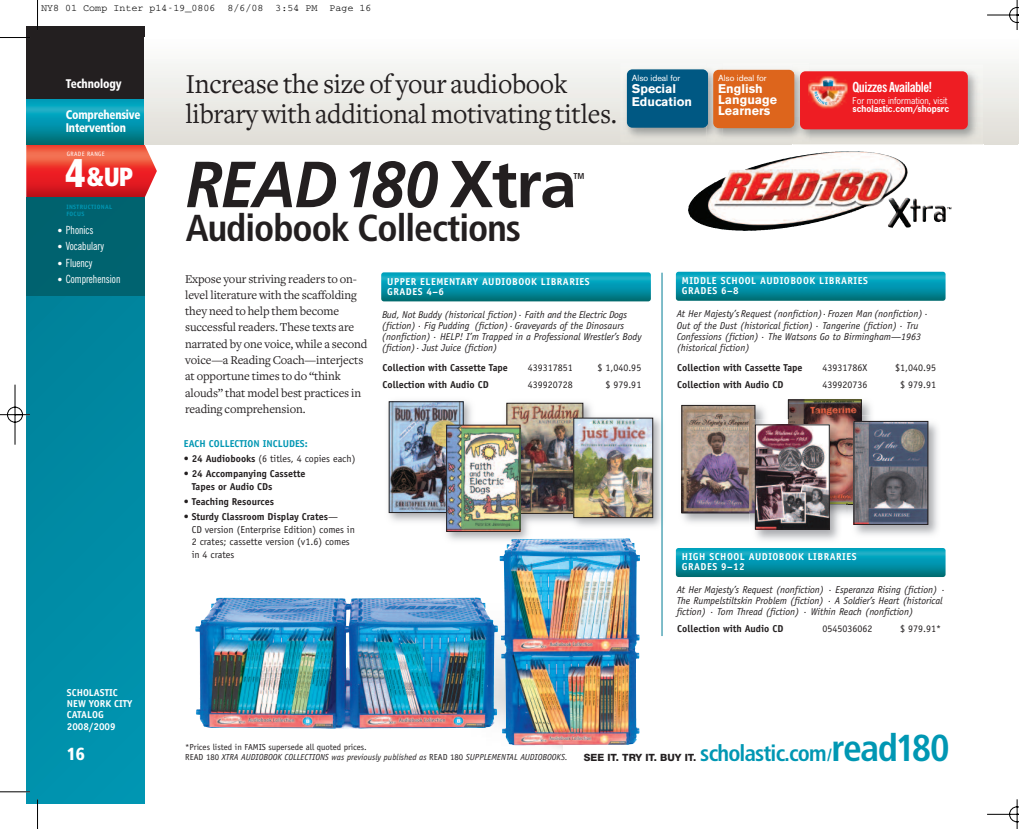
<style>
.page{position:relative;width:1019px;height:829px;background:#fff}
.page>*{position:absolute;margin:0;border:0;box-sizing:border-box;transform-origin:0 0}
.t1{font:italic 700 65px "Frutiger";letter-spacing:-.025em;color:#231f20;scale:.92 1}
.t2{font:700 condensed 37.5px "Frutiger";letter-spacing:-.025em;color:#231f20}
.t3{font:28.5px/29.9px "Freight Text";letter-spacing:-.01em;color:#231f20}
.t4{font:900 condensed 26.25px "Frutiger";color:#fff;scale:.95 1}
.t5{font:700 condensed 22.5px "Frutiger";letter-spacing:-.035em;color:#0097b3}
.t6{font:900 condensed 17.5px "Frutiger";color:#fff}
.t7{font:700 condensed 13.75px "News Gothic BT";letter-spacing:-.04em;color:#fff}
.t8{font:12.5px/16.2px "Freight Text";letter-spacing:-.01em;color:#231f20}
.t9{font:700 12.5px/11.2px "Akzidenz Grotesk BE";color:#fff}
.t10{font:900 condensed 12.5px/12.5px "Frutiger";letter-spacing:-.02em;color:#fff;scale:.9 1}
.t11{font:condensed 11.25px "News Gothic BT";color:#fff;scale:.95 1}
.t12{font:italic 10px/11.2px "Officina Sans";color:#231f20}
.t13{font:10px/12.5px "Officina Sans";color:#231f20}
.t14{font:700 10px/12.5px "Officina Sans";color:#231f20}
.t15{font:700 10px/10px "Officina Sans";letter-spacing:.05em;color:#fff}
.t16{font:10px "Courier";color:#000}
.t17{font:700 10px/11.2px "Officina Sans";color:#fff}
.t18{font:700 10px "Officina Sans";color:#0097b3}
.t19{font:800 10px "Helvetica Neue";color:#231f20}
.t20{font:italic 8.75px "Officina Sans";color:#231f20}
.t21{font:8.75px "Officina Sans";color:#231f20}
.t22{font:8.75px "Akzidenz Grotesk BE";color:#fff}
.t23{font:8.75px "News Gothic";letter-spacing:-.005em;color:#fff}
.t24{font:700 8.75px "News Gothic";letter-spacing:-.005em;color:#fff}
.t25{font:700 condensed 8.5px "Frutiger";color:#231f20}
.t26{font:700 6.25px/6.9px "Officina Sans";letter-spacing:.05em;color:#0097b3}
.t27{font:6.25px "Officina Sans";letter-spacing:.05em;color:#fff}
.s1{font-size:40px}
.s2{font-family:"Frutiger";font-weight:900;font-size:10px}
.s3{font-style:normal;font-size:66.25px}
.s4{font-weight:700}
.s5{font-style:normal}
.s6{font-size:17.5px}
.s7{font-size:37.5px}
</style>
<div class="page">
<hr style="left:1018px;top:0;width:1px;height:30px;background:#000">
<img style="left:0;top:0;width:1018px;height:828px">
<p class="t16" style="left:41px;top:5px;width:332px">NY8 01 Comp Inter p14-19_0806 8/6/08 3:54 PM Page 16</p>
<p class="t10" style="left:66px;top:78px;width:64px">Technology</p>
<p class="t10" style="left:66px;top:110px;width:84px">Comprehensive<br>Intervention</p>
<p class="t27" style="left:67px;top:151px;width:39px">GRADE RANGE</p>
<h3 class="t3" style="left:185px;top:68px;width:433px">Increase the size of your audiobook librarywith additional motivating titles.</h3>
<p class="t22" style="left:631px;top:75px;width:50px">Also ideal for</p>
<p class="t9" style="left:631px;top:84px;width:62px;line-height:12.5px">Special<br>Education</p>
<p class="t22" style="left:718px;top:75px;width:50px">Also ideal for</p>
<p class="t9" style="left:718px;top:83px;width:60px">English<br>Language<br>Learners</p>
<h3 class="t7" style="left:852px;top:82px;width:81px">Quizzes Available!</h3>
<p class="t23" style="left:852px;top:95px;width:96px">For more information, visit</p>
<p class="t24" style="left:852px;top:104px;width:98px">scholastic.com/shopsrc</p>
<h3 class="t4" style="left:66px;top:167px;width:73px"><span class="s1">4</span>&amp;UP</h3>
<p class="t26" style="left:66px;top:204px;width:47px">INSTRUCTIONAL<br>FOCUS</p>
<p class="t11" style="left:57px;top:226px;width:40px"><span class="s2">•</span> Phonics</p>
<p class="t11" style="left:57px;top:242px;width:51px"><span class="s2">•</span> Vocabulary</p>
<p class="t11" style="left:57px;top:258px;width:39px"><span class="s2">•</span> Fluency</p>
<p class="t11" style="left:57px;top:275px;width:68px"><span class="s2">•</span> Comprehension</p>
<p class="t17" style="left:67px;top:687px;width:67px">SCHOLASTIC<br>NEW YORK CITY<br>CATALOG<br>2008/2009</p>
<h3 class="t6" style="left:67px;top:747px;width:20px">16</h3>
<h1 class="t1" style="left:186px;top:158px;width:426px">READ180 <span class="s3">Xtra</span></h1>
<p class="t25" style="left:573px;top:172px;width:13px">TM</p>
<h2 class="t2" style="left:186px;top:213px;width:337px">Audiobook Collections</h2>
<p class="t8" style="left:185px;top:270px;width:184px">Expose your striving readers to on&shy;level literature with the scaffolding they need to help them become successful readers. These texts are narrated by one voice, while a second voice—a Reading Coach—interjects at opportune times to do “think alouds” that model best practices in reading comprehension.</p>
<p class="t18" style="left:184px;top:440px;width:125px">EACH COLLECTION INCLUDES:</p>
<p class="t13" style="left:184px;top:453px;width:173px"><span class="s4">• 24 Audiobooks</span> (6 titles, 4 copies each)</p>
<p class="t14" style="left:192px;top:468px;width:115px;text-indent:-8px">• 24 Accompanying Cassette<br>Tapes or Audio CDs</p>
<p class="t14" style="left:184px;top:496px;width:91px">• Teaching Resources</p>
<p class="t13" style="left:192px;top:511px;width:165px;text-indent:-8px"><span class="s4">• Sturdy Classroom Display Crates</span>—<br>CD version (Enterprise Edition) comes in<br>2 crates; cassette version (v1.6) comes in 4 crates</p>
<p class="t15" style="left:387px;top:277px;width:204px">UPPER ELEMENTARY AUDIOBOOK LIBRARIES<br>GRADES 4–6</p>
<p class="t15" style="left:681px;top:276px;width:187px">MIDDLE SCHOOL AUDIOBOOK LIBRARIES<br>GRADES 6–8</p>
<p class="t12" style="left:382px;top:309px;width:261px">Bud, Not Buddy (historical fiction)· Faith and the Electric Dogs (fiction)· Fig Pudding (fiction)· Graveyards of the Dinosaurs (nonfiction) · HELP! I’m Trapped in a Professional Wrestler’s Body (fiction)· Just Juice (fiction)</p>
<p class="t14" style="left:382px;top:362px;width:127px">Collection with Cassette Tape</p>
<p class="t13" style="left:527px;top:362px;width:46px">439317851</p>
<p class="t13" style="left:597px;top:362px;width:45px">$ 1,040.95</p>
<p class="t14" style="left:382px;top:378px;width:108px">Collection with Audio CD</p>
<p class="t13" style="left:527px;top:378px;width:46px">439920728</p>
<p class="t13" style="left:605px;top:378px;width:37px">$ 979.91</p>
<p class="t12" style="left:676px;top:309px;width:253px">At Her Majesty’s Request (nonfiction)·Frozen Man (nonfiction)· Out of the Dust (historical fiction) · Tangerine (fiction) · Tru Confessions (fiction) · The Watsons Go to Birmingham—1963 (historical fiction)</p>
<p class="t14" style="left:677px;top:362px;width:127px">Collection with Cassette Tape</p>
<p class="t13" style="left:822px;top:362px;width:46px">43931786X</p>
<p class="t13" style="left:894px;top:362px;width:42px">$1,040.95</p>
<p class="t14" style="left:677px;top:378px;width:108px">Collection with Audio CD</p>
<p class="t13" style="left:822px;top:378px;width:46px">439920736</p>
<p class="t13" style="left:899px;top:378px;width:37px">$ 979.91</p>
<p class="t15" style="left:681px;top:552px;width:176px">HIGH SCHOOL AUDIOBOOK LIBRARIES<br>GRADES 9–12</p>
<p class="t12" style="left:676px;top:584px;width:270px">At Her Majesty’s Request (nonfiction) · Esperanza Rising (fiction) ·<br>The Rumpelstiltskin Problem (fiction) · A Soldier’s Heart (historical fiction) · Torn Thread (fiction) · Within Reach (nonfiction)</p>
<p class="t14" style="left:677px;top:622px;width:108px">Collection with Audio CD</p>
<p class="t13" style="left:822px;top:622px;width:51px">0545036062</p>
<p class="t13" style="left:899px;top:622px;width:42px">$ 979.91*</p>
<p class="t21" style="left:185px;top:743px;width:183px">*Prices listed in FAMIS supersede all quoted prices.</p>
<p class="t20" style="left:185px;top:753px;width:384px"><span class="s5">READ 180</span> XTRA AUDIOBOOK COLLECTIONS was previously published as <span class="s5">READ 180</span> SUPPLEMENTAL AUDIOBOOKS.</p>
<h3 class="t5" style="left:700px;top:743px;width:251px">scholastic.com<span class="s6">/</span><span class="s7">read180</span></h3>
<p class="t19" style="left:583px;top:753px;width:114px">SEE IT. TRY IT. BUY IT.</p>
</div>
